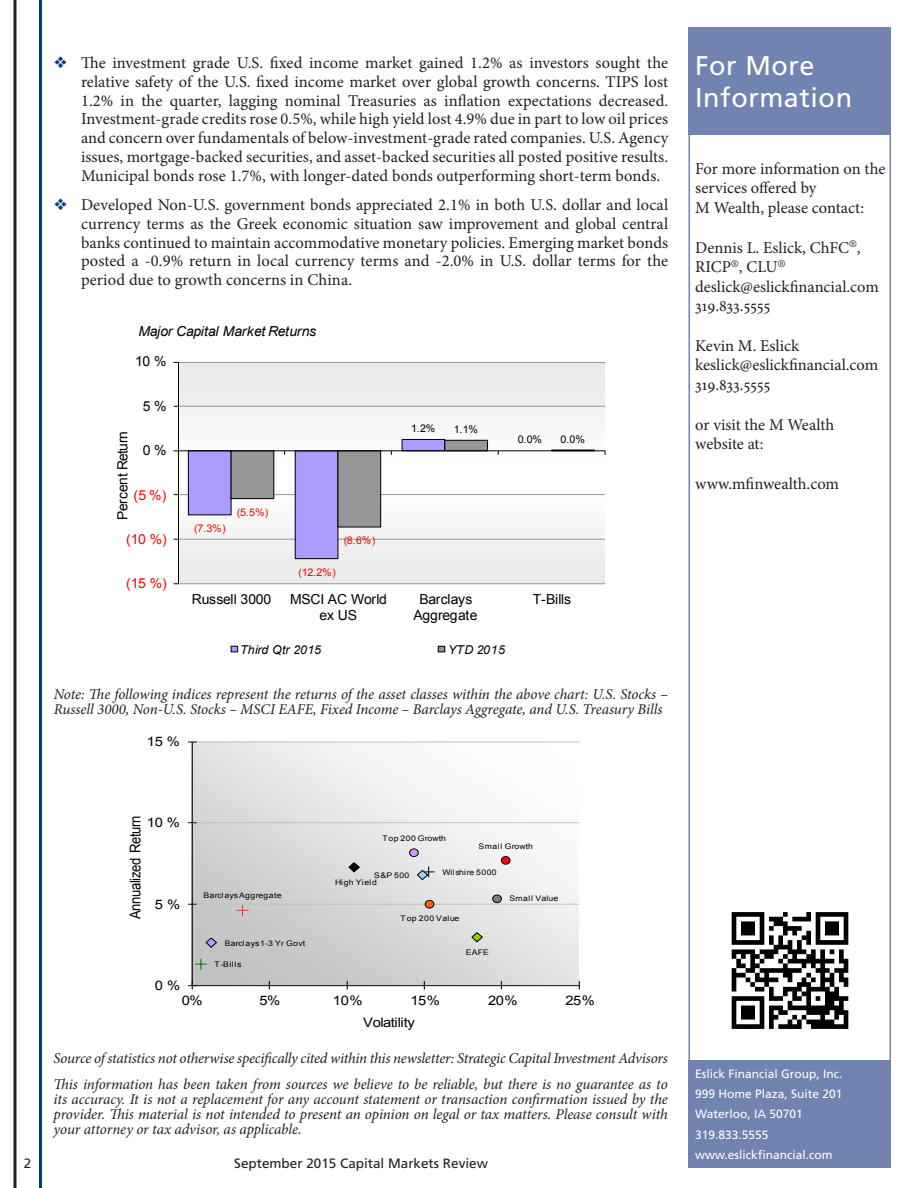
<style>
.page{position:relative;width:918px;height:1188px;background:#fff}
.page>*{position:absolute;margin:0;border:0;box-sizing:border-box;transform-origin:0 0}
.t1{font:27px/32.4px "Frutiger LT Std";letter-spacing:.02em;color:#fff}
._08_Contact_Info{font:16.5px/18.8px "Minion Pro";color:#231f20}
.Disclaimer{font:italic 15px/15px "Minion Pro";letter-spacing:-.01em;color:#231f20}
.t2{font:14.7px "Arial";letter-spacing:-.03em;color:#000;scale:.89 1}
.t3{font:13.95px "Arial";letter-spacing:-.03em;color:#000}
.t4{font:13.8px/15.5px "Arial";letter-spacing:-.015em;color:#000;text-align:center}
.t5{font:italic 13.8px "Arial";letter-spacing:-.015em;color:#000}
.t6{font:13.8px "Arial";color:#f00}
._06_PgNum{font:13.5px "Frutiger LT Std";color:#231f20}
.t7{font:13.05px "Arial";letter-spacing:-.03em;color:#000;scale:1.13 1}
.t8{font:italic 12.15px "Arial";color:#000}
.t9{font:12px/20.2px "Frutiger LT Std";color:#fff}
.t10{font:10.5px "Arial";color:#f00}
.t11{font:10.5px "Arial";color:#000}
.t12{font:7.65px "Arial";letter-spacing:.04em;color:#000;scale:1.13 1}
.s1{color:#013d7d}
</style>
<div class="page">
<hr style="left:14px;top:0;width:2px;height:1188px;background:#231f20">
<hr style="left:39px;top:0;width:3px;height:1188px;background:#013d7d">
<div style="left:688px;top:27px;width:203px;height:108px;background:#7183b1"></div>
<hr style="left:890px;top:27px;width:1px;height:1141px;background:#7183b1">
<hr style="left:688px;top:27px;width:2px;height:1141px;background:#7183b1">
<img style="left:731px;top:912px;width:118px;height:117px">
<svg style="left:193px;top:743px;width:386px;height:242px"></svg>
<hr style="left:192px;top:904px;width:387px;height:1px;background:#c0c0c0">
<hr style="left:192px;top:822px;width:387px;height:1px;background:#c0c0c0">
<hr style="left:192px;top:742px;width:387px;height:1px;background:#c0c0c0">
<hr style="left:192px;top:742px;width:1px;height:244px;background:#000">
<hr style="left:192px;top:985px;width:387px;height:1px;background:#000">
<svg style="left:188px;top:981px;width:9px;height:9px"></svg>
<svg style="left:195px;top:959px;width:12px;height:11px"></svg>
<svg style="left:205px;top:937px;width:13px;height:11px"></svg>
<svg style="left:348px;top:862px;width:13px;height:11px"></svg>
<svg style="left:236px;top:905px;width:13px;height:11px"></svg>
<svg style="left:471px;top:932px;width:13px;height:11px"></svg>
<svg style="left:416px;top:867px;width:19px;height:14px"></svg>
<div style="left:410px;top:849px;width:8px;height:8px;background:#c9f;border-radius:50%"></div>
<div style="left:409px;top:848px;width:10px;height:9px;border:1px solid #000;border-radius:50%"></div>
<div style="left:425px;top:900px;width:9px;height:8px;background:#f60;border-radius:50%"></div>
<div style="left:425px;top:900px;width:9px;height:8px;border:1px solid #000;border-radius:50%"></div>
<div style="left:501px;top:857px;width:9px;height:7px;background:#f00;border-radius:50%"></div>
<div style="left:501px;top:856px;width:9px;height:9px;border:1px solid #000;border-radius:50%"></div>
<div style="left:493px;top:895px;width:8px;height:8px;background:#808080;border-radius:50%"></div>
<div style="left:492px;top:895px;width:10px;height:8px;border:1px solid #000;border-radius:50%"></div>
<div style="left:178px;top:362px;width:427px;height:221px;background:#f3f3f3"></div>
<hr style="left:178px;top:583px;width:427px;height:1px;background:#969696">
<hr style="left:178px;top:539px;width:427px;height:1px;background:#969696">
<hr style="left:178px;top:494px;width:427px;height:1px;background:#969696">
<hr style="left:178px;top:406px;width:427px;height:1px;background:#969696">
<hr style="left:178px;top:362px;width:427px;height:1px;background:#969696">
<div style="left:188px;top:451px;width:43px;height:64px;background:#ab9dff"></div>
<div style="left:188px;top:450px;width:44px;height:65px;border:1px solid #000"></div>
<div style="left:295px;top:451px;width:43px;height:108px;background:#ab9dff"></div>
<div style="left:295px;top:450px;width:43px;height:109px;border:1px solid #000"></div>
<div style="left:402px;top:439px;width:43px;height:12px;background:#ab9dff"></div>
<div style="left:402px;top:439px;width:43px;height:12px;border:1px solid #000"></div>
<div style="left:231px;top:451px;width:43px;height:48px;background:#969696"></div>
<div style="left:231px;top:450px;width:43px;height:49px;border:1px solid #000"></div>
<div style="left:338px;top:451px;width:43px;height:76px;background:#969696"></div>
<div style="left:338px;top:450px;width:43px;height:77px;border:1px solid #000"></div>
<div style="left:445px;top:440px;width:43px;height:11px;background:#969696"></div>
<div style="left:444px;top:440px;width:44px;height:11px;border:1px solid #000"></div>
<hr style="left:178px;top:362px;width:1px;height:222px;background:#000">
<hr style="left:178px;top:450px;width:427px;height:1px;background:#000">
<div style="left:231px;top:646px;width:7px;height:6px;background:#ab9dff"></div>
<div style="left:231px;top:646px;width:7px;height:6px;border:1px solid #000"></div>
<div style="left:438px;top:646px;width:7px;height:6px;background:#969696"></div>
<div style="left:438px;top:646px;width:7px;height:6px;border:1px solid #000"></div>
<div style="left:688px;top:1060px;width:203px;height:108px;background:#7183b1"></div>
<p class="_08_Contact_Info" style="left:81px;top:54px;width:589px;text-align:justify;text-indent:-27px"><span class="s1">❖</span> The investment grade U.S. fixed income market gained 1.2% as investors sought the relative safety of the U.S. fixed income market over global growth concerns. TIPS lost 1.2% in the quarter, lagging nominal Treasuries as inflation expectations decreased.<br>Investment-grade credits rose 0.5%, while high yield lost 4.9% due in part to low oil prices and concern over fundamentals of below-investment-grade rated companies. U.S. Agency issues, mortgage-backed securities, and asset-backed securities all posted positive results.<br>Municipal bonds rose 1.7%, with longer-dated bonds outperforming short-term bonds.</p>
<p class="_08_Contact_Info" style="left:81px;top:196px;width:589px;text-align:justify;text-indent:-27px"><span class="s1">❖</span> Developed Non-U.S. government bonds appreciated 2.1% in both U.S. dollar and local currency terms as the Greek economic situation saw improvement and global central banks continued to maintain accommodative monetary policies. Emerging market bonds posted a -0.9% return in local currency terms and -2.0% in U.S. dollar terms for the period due to growth concerns in China.</p>
<p class="t5" style="left:138px;top:322px;width:179px">Major Capital Market Returns</p>
<p class="t4" style="left:135px;top:354px;width:33px">10 %</p>
<p class="t4" style="left:143px;top:398px;width:25px">5 %</p>
<p class="t3" style="left:114px;top:520px;width:91px;rotate:-90deg">Percent Return</p>
<p class="t4" style="left:143px;top:443px;width:25px">0 %</p>
<p class="t6" style="left:134px;top:486px;width:34px">(5 %)</p>
<p class="t6" style="left:126px;top:530px;width:42px">(10 %)</p>
<p class="t6" style="left:126px;top:574px;width:42px">(15 %)</p>
<p class="t10" style="left:194px;top:521px;width:33px">(7.3%)</p>
<p class="t10" style="left:237px;top:505px;width:33px">(5.5%)</p>
<p class="t10" style="left:298px;top:565px;width:39px">(12.2%)</p>
<p class="t10" style="left:344px;top:534px;width:33px">(8.6%)</p>
<p class="t11" style="left:411px;top:421px;width:26px">1.2%</p>
<p class="t11" style="left:454px;top:422px;width:26px">1.1%</p>
<p class="t11" style="left:518px;top:432px;width:26px">0.0%</p>
<p class="t11" style="left:561px;top:432px;width:26px">0.0%</p>
<p class="t4" style="left:192px;top:592px;width:81px">Russell 3000</p>
<p class="t4" style="left:290px;top:592px;width:98px">MSCI AC World ex US</p>
<p class="t4" style="left:414px;top:592px;width:65px">Barclays<br>Aggregate</p>
<p class="t4" style="left:533px;top:592px;width:40px">T-Bills</p>
<p class="t8" style="left:240px;top:642px;width:82px">Third Qtr 2015</p>
<p class="t8" style="left:448px;top:642px;width:58px">YTD 2015</p>
<p class="Disclaimer" style="left:54px;top:687px;width:616px">Note: The following indices represent the returns of the asset classes within the above chart: U.S. Stocks –<br>Russell 3000, Non-U.S. Stocks – MSCI EAFE, Fixed Income – Barclays Aggregate, and U.S. Treasury Bills</p>
<p class="t7" style="left:147px;top:733px;width:31px">15 %</p>
<h1 class="t1" style="left:695px;top:49px;width:158px">For More<br>Information</h1>
<p class="_08_Contact_Info" style="left:695px;top:159px;width:192px;line-height:19.5px">For more information on the services offered by<br>M Wealth, please contact:</p>
<p class="_08_Contact_Info" style="left:695px;top:238px;width:185px;line-height:19.5px">Dennis L. Eslick, ChFC<sup>®</sup>,<br>RICP<sup>®</sup>, CLU<sup>® </sup>deslick@eslickfinancial.com<br>319.833.5555</p>
<p class="_08_Contact_Info" style="left:695px;top:336px;width:185px;line-height:19.5px">Kevin M. Eslick keslick@eslickfinancial.com<br>319.833.5555</p>
<p class="_08_Contact_Info" style="left:695px;top:415px;width:141px;line-height:19.5px">or visit the M Wealth website at:</p>
<p class="_08_Contact_Info" style="left:695px;top:474px;width:145px">www.mfinwealth.com</p>
<p class="t2" style="left:126px;top:919px;width:118px;rotate:-90deg">Annualized Return</p>
<p class="t7" style="left:147px;top:814px;width:31px">10 %</p>
<p class="t7" style="left:155px;top:895px;width:24px">5 %</p>
<p class="t7" style="left:155px;top:977px;width:24px">0 %</p>
<p class="t12" style="left:203px;top:890px;width:71px">Barclays Aggregate</p>
<p class="t12" style="left:225px;top:938px;width:73px">Barclays 1-3 Yr Govt</p>
<p class="t12" style="left:215px;top:960px;width:25px">T-Bills</p>
<p class="t12" style="left:382px;top:834px;width:58px">Top 200 Growth</p>
<p class="t12" style="left:479px;top:842px;width:50px">Small Growth</p>
<p class="t12" style="left:374px;top:870px;width:33px">S&amp;P 500</p>
<p class="t12" style="left:335px;top:877px;width:39px">High Yield</p>
<p class="t12" style="left:443px;top:867px;width:49px">Wilshire 5000</p>
<p class="t12" style="left:401px;top:913px;width:53px">Top 200 Value</p>
<p class="t12" style="left:466px;top:947px;width:22px">EAFE</p>
<p class="t12" style="left:509px;top:894px;width:45px">Small Value</p>
<p class="t7" style="left:182px;top:992px;width:20px">0%</p>
<p class="t7" style="left:259px;top:992px;width:20px">5%</p>
<p class="t7" style="left:333px;top:992px;width:28px">10%</p>
<p class="t7" style="left:410px;top:992px;width:28px">15%</p>
<p class="t7" style="left:488px;top:992px;width:28px">20%</p>
<p class="t7" style="left:566px;top:992px;width:28px">25%</p>
<p class="t7" style="left:363px;top:1014px;width:47px">Volatility</p>
<p class="Disclaimer" style="left:54px;top:1051px;width:616px">Source of statistics not otherwise specifically cited within this newsletter: Strategic Capital Investment Advisors</p>
<p class="Disclaimer" style="left:54px;top:1077px;width:616px;text-align:justify">This information has been taken from sources we believe to be reliable, but there is no guarantee as to its accuracy. It is not a replacement for any account statement or transaction confirmation issued by the provider. This material is not intended to present an opinion on legal or tax matters. Please consult with your attorney or tax advisor, as applicable.</p>
<p class="_06_PgNum" style="left:24px;top:1155px;width:9px">2</p>
<p class="_06_PgNum" style="left:234px;top:1155px;width:255px">September 2015 Capital Markets Review</p>
<p class="t9" style="left:695px;top:1064px;width:149px">Eslick Financial Group, Inc.<br>999 Home Plaza, Suite 201<br>Waterloo, IA 50701<br>319.833.5555 www.eslickfinancial.com</p>
</div>
